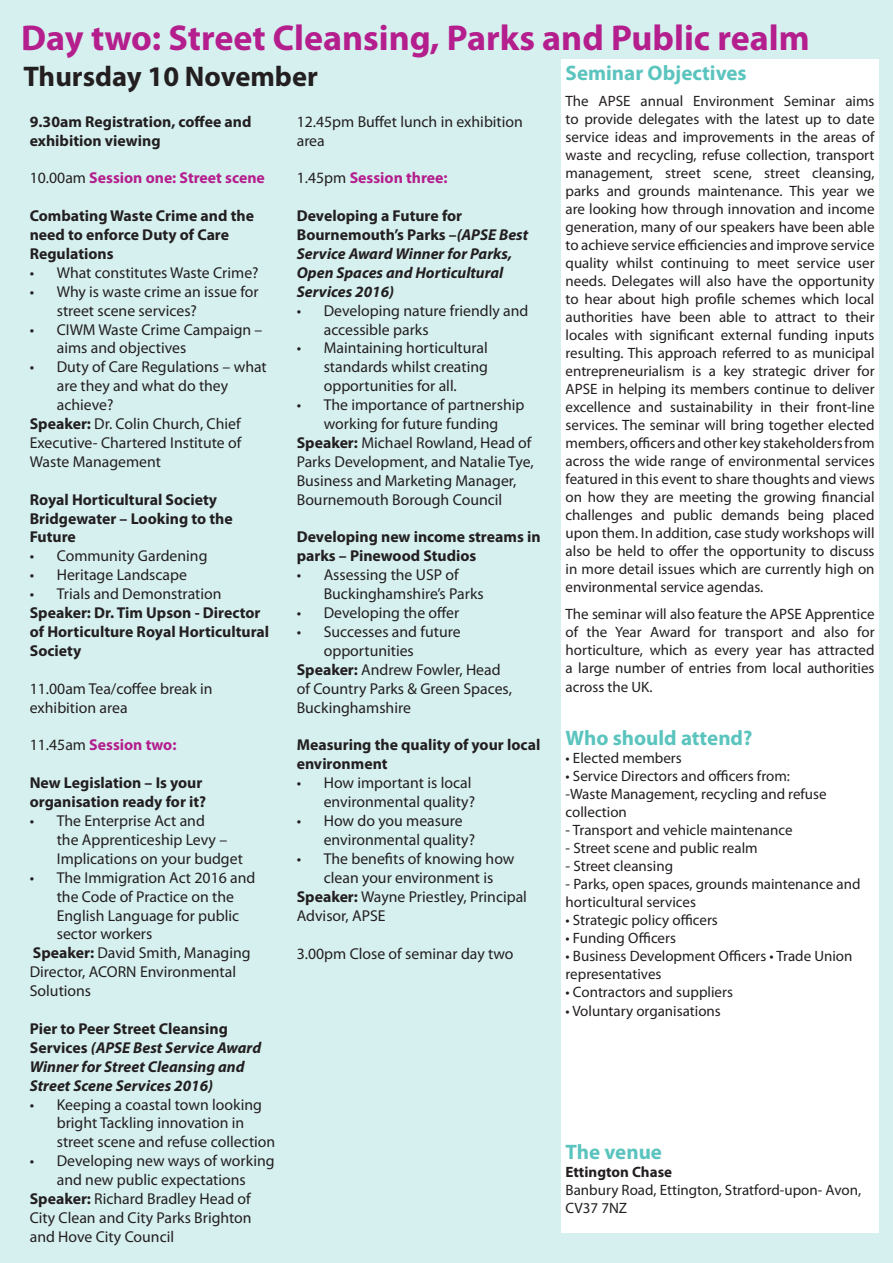
<style>
.page{position:relative;width:893px;height:1263px;background:#d6f0ef}
.page>*{position:absolute;margin:0;border:0;box-sizing:border-box;transform-origin:0 0}
.t1{font:700 36px "Myriad Pro";color:#b41e8d}
.t2{font:700 28.5px "Myriad Pro";color:#231f20}
.t3{font:700 21px "Myriad Pro";color:#5bc4be}
.t4{font:15.75px/18.9px "Myriad Pro";color:#231f20}
.t5{font:700 15.75px/18.9px "Myriad Pro";color:#231f20}
.t6{font:italic 700 15.75px/18.9px "Myriad Pro";color:#231f20}
.t7{font:700 15.75px "Myriad Pro";color:#b41e8d}
.t8{font:15px/18px "Myriad Pro";color:#231f20}
.t9{font:700 15px "Myriad Pro";color:#231f20}
.s1{font-weight:400;color:#231f20}
.s2{font-weight:700}
.s3{font-style:normal}
</style>
<div class="page">
<div style="left:561px;top:60px;width:318px;height:1173px;background:#fff"></div>
<p class="t1" style="left:21px;top:14px;width:790px">Day two: Street Cleansing, Parks and Public realm</p>
<p class="t2" style="left:23px;top:58px;width:296px">Thursday 10 November</p>
<p class="t5" style="left:30px;top:111px;width:223px">9.30am Registration, coffee and exhibition viewing</p>
<p class="t7" style="left:30px;top:168px;width:237px"><span class="s1">10.00am</span> Session one: Street scene</p>
<p class="t5" style="left:30px;top:206px;width:226px">Combating Waste Crime and the need to enforce Duty of Care<br>Regulations</p>
<p class="t4" style="left:30px;top:263px;width:230px">• What constitutes Waste Crime?</p>
<p class="t4" style="left:57px;top:282px;width:203px;text-indent:-27px">• Why is waste crime an issue for street scene services?</p>
<p class="t4" style="left:57px;top:320px;width:207px;text-indent:-27px">• CIWM Waste Crime Campaign – aims and objectives</p>
<p class="t4" style="left:57px;top:357px;width:212px;text-indent:-27px">• Duty of Care Regulations – what are they and what do they achieve?</p>
<p class="t4" style="left:30px;top:414px;width:213px;text-align:justify"><span class="s2">Speaker:</span> Dr. Colin Church, Chief Executive- Chartered Institute of Waste Management</p>
<p class="t5" style="left:30px;top:489px;width:204px">Royal Horticultural Society<br>Bridgewater – Looking to the<br>Future</p>
<p class="t4" style="left:30px;top:546px;width:179px">• Community Gardening</p>
<p class="t4" style="left:30px;top:565px;width:159px">• Heritage Landscape</p>
<p class="t4" style="left:30px;top:584px;width:193px">• Trials and Demonstration</p>
<p class="t5" style="left:30px;top:603px;width:241px">Speaker: Dr. Tim Upson - Director of Horticulture Royal Horticultural<br>Society</p>
<p class="t4" style="left:30px;top:679px;width:184px">11.00am Tea/coffee break in exhibition area</p>
<p class="t7" style="left:30px;top:735px;width:148px"><span class="s1">11.45am</span> Session two:</p>
<p class="t5" style="left:30px;top:773px;width:178px">New Legislation – Is your organisation ready for it?</p>
<p class="t4" style="left:57px;top:811px;width:188px;text-indent:-27px">• The Enterprise Act and<br>the Apprenticeship Levy –<br>Implications on your budget</p>
<p class="t4" style="left:57px;top:868px;width:200px;text-indent:-27px">• The Immigration Act 2016 and the Code of Practice on the<br>English Language for public sector workers</p>
<p class="t4" style="left:30px;top:943px;width:222px"><span class="s2">Speaker:</span> David Smith, Managing<br>Director, ACORN Environmental<br>Solutions</p>
<p class="t6" style="left:30px;top:1019px;width:233px"><span class="s3">Pier to Peer Street Cleansing<br>Services</span> (APSE Best Service Award<br>Winner for Street Cleansing and<br>Street Scene Services 2016)</p>
<p class="t4" style="left:57px;top:1094px;width:220px;text-indent:-27px">• Keeping a coastal town looking bright Tackling innovation in street scene and refuse collection</p>
<p class="t4" style="left:30px;top:1151px;width:246px;text-align:center">• Developing new ways of working and new public expectations</p>
<p class="t4" style="left:30px;top:1189px;width:223px;text-align:justify"><span class="s2">Speaker:</span> Richard Bradley Head of City Clean and City Parks Brighton and Hove City Council</p>
<p class="t3" style="left:566px;top:59px;width:183px">Seminar Objectives</p>
<p class="t8" style="left:566px;top:92px;width:311px;text-align:justify">The APSE annual Environment Seminar aims to provide delegates with the latest up to date service ideas and improvements in the areas of waste and recycling, refuse collection, transport management, street scene, street cleansing, parks and grounds maintenance. This year we are looking how through innovation and income generation, many of our speakers have been able to achieve service efficiencies and improve service quality whilst continuing to meet service user needs. Delegates will also have the opportunity to hear about high profile schemes which local authorities have been able to attract to their locales with significant external funding inputs resulting. This approach referred to as municipal entrepreneurialism is a key strategic driver for APSE in helping its members continue to deliver excellence and sustainability in their front-line services. The seminar will bring together elected members, officers and other key stakeholders from across the wide range of environmental services featured in this event to share thoughts and views on how they are meeting the growing financial challenges and public demands being placed upon them. In addition, case study workshops will also be held to offer the opportunity to discuss in more detail issues which are currently high on environmental service agendas.</p>
<p class="t8" style="left:566px;top:604px;width:310px;text-align:justify">The seminar will also feature the APSE Apprentice of the Year Award for transport and also for horticulture, which as every year has attracted a large number of entries from local authorities</p>
<p class="t8" style="left:566px;top:678px;width:89px">across the UK.</p>
<p class="t3" style="left:566px;top:724px;width:188px">Who should attend?</p>
<p class="t8" style="left:566px;top:748px;width:118px">• Elected members</p>
<p class="t8" style="left:566px;top:766px;width:226px">• Service Directors and officers from:</p>
<p class="t8" style="left:566px;top:784px;width:263px">-Waste Management, recycling and refuse collection</p>
<p class="t8" style="left:566px;top:820px;width:228px">- Transport and vehicle maintenance</p>
<p class="t8" style="left:566px;top:838px;width:194px">- Street scene and public realm</p>
<p class="t8" style="left:566px;top:856px;width:109px">- Street cleansing</p>
<p class="t8" style="left:566px;top:874px;width:296px">- Parks, open spaces, grounds maintenance and horticultural services</p>
<p class="t8" style="left:566px;top:910px;width:154px">• Strategic policy officers</p>
<p class="t8" style="left:566px;top:928px;width:112px">• Funding Officers</p>
<p class="t8" style="left:566px;top:946px;width:288px">• Business Development Officers • Trade Union representatives</p>
<p class="t8" style="left:566px;top:982px;width:169px">• Contractors and suppliers</p>
<p class="t8" style="left:566px;top:1002px;width:157px">• Voluntary organisations</p>
<p class="t4" style="left:297px;top:112px;width:228px">12.45pm Buffet lunch in exhibition area</p>
<p class="t7" style="left:297px;top:168px;width:152px"><span class="s1">1.45pm</span> Session three:</p>
<p class="t6" style="left:297px;top:207px;width:233px"><span class="s3">Developing a Future for<br>Bournemouth’s Parks –</span>(APSE Best<br>Service Award Winner for Parks,<br>Open Spaces and Horticultural<br>Services 2016)</p>
<p class="t4" style="left:324px;top:301px;width:206px;text-indent:-27px">• Developing nature friendly and accessible parks</p>
<p class="t4" style="left:324px;top:338px;width:166px;text-align:justify;text-indent:-27px">• Maintaining horticultural standards whilst creating opportunities for all.</p>
<p class="t4" style="left:297px;top:395px;width:229px;text-align:center">• The importance of partnership working for future funding</p>
<p class="t4" style="left:297px;top:433px;width:238px"><span class="s2">Speaker:</span> Michael Rowland, Head of Parks Development, and Natalie Tye, Business and Marketing Manager, Bournemouth Borough Council</p>
<p class="t5" style="left:297px;top:527px;width:245px">Developing new income streams in parks – Pinewood Studios</p>
<p class="t4" style="left:324px;top:565px;width:161px;text-indent:-27px">• Assessing the USP of<br>Buckinghamshire’s Parks</p>
<p class="t4" style="left:297px;top:603px;width:164px">• Developing the offer</p>
<p class="t4" style="left:324px;top:622px;width:138px;text-indent:-27px">• Successes and future opportunities</p>
<p class="t4" style="left:297px;top:660px;width:217px"><span class="s2">Speaker:</span> Andrew Fowler, Head of Country Parks &amp; Green Spaces,<br>Buckinghamshire</p>
<p class="t5" style="left:297px;top:735px;width:245px">Measuring the quality of your local environment</p>
<p class="t4" style="left:297px;top:773px;width:180px;text-align:right">• How important is local environmental quality?</p>
<p class="t4" style="left:324px;top:811px;width:153px;text-indent:-27px">• How do you measure environmental quality?</p>
<p class="t4" style="left:297px;top:849px;width:219px;text-align:center">• The benefits of knowing how clean your environment is</p>
<p class="t4" style="left:297px;top:887px;width:232px"><span class="s2">Speaker:</span> Wayne Priestley, Principal<br>Advisor, APSE</p>
<p class="t4" style="left:297px;top:944px;width:218px">3.00pm Close of seminar day two</p>
<p class="t3" style="left:566px;top:1138px;width:98px">The venue</p>
<p class="t9" style="left:566px;top:1162px;width:108px">Ettington Chase</p>
<p class="t8" style="left:566px;top:1180px;width:297px">Banbury Road, Ettington, Stratford-upon- Avon,<br>CV37 7NZ</p>
</div>
